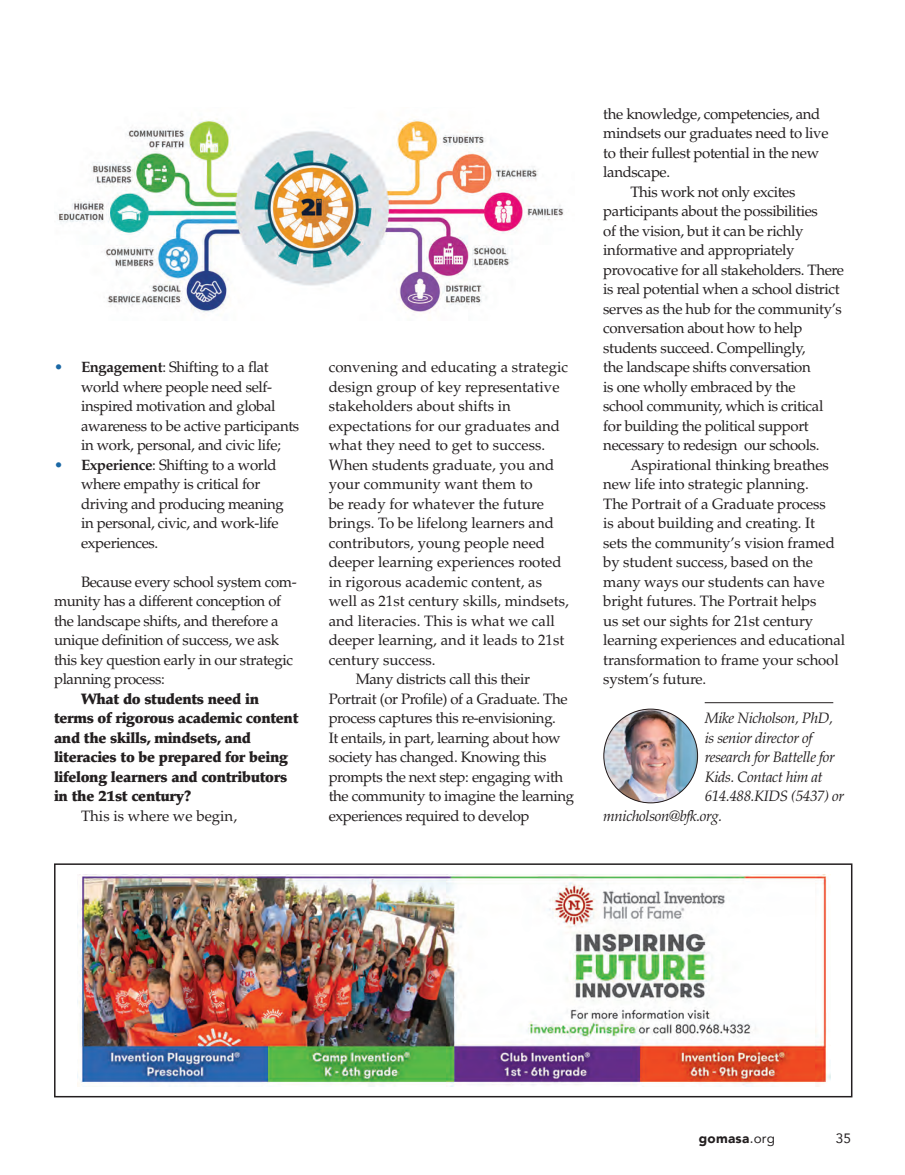
<style>
.page{position:relative;width:905px;height:1175px;background:#fff}
.page>*{position:absolute;margin:0;border:0;box-sizing:border-box;transform-origin:0 0}
.t1{font:15px/19.5px "Palatino";letter-spacing:-.025em;color:#231f20}
.t2{font:15px/19.5px "Palatino";color:#231f20}
.t3{font:900 15px/19.5px "Palatino";letter-spacing:-.025em;color:#231f20}
.t4{font:italic 15px "Palatino";letter-spacing:-.025em;color:#231f20}
.t5{font:900 13.5px "Avenir";letter-spacing:.02em;color:#231f20}
.t6{font:13.5px "Avenir";color:#231f20}
.s1{color:#1a68a5}
.s2{font-weight:700}
.s3{font-weight:400}
</style>
<div class="page">
<hr style="left:704px;top:702px;width:129px;height:1px;background:#231f20">
<img style="left:603px;top:709px;width:94px;height:94px;border-radius:47px">
<img style="left:77px;top:875px;width:753px;height:211px">
<div style="left:54px;top:863px;width:798px;height:234px;border:2px solid #231f20"></div>
<img style="left:57px;top:118px;width:507px;height:194px">
<p class="t1" style="left:81px;top:357px;width:220px;text-indent:-27px"><span class="s1">•</span> <span class="s2">Engagement</span>: Shifting to a flat world where people need self&shy;inspired motivation and global awareness to be active participants in work, personal, and civic life;</p>
<p class="t1" style="left:81px;top:455px;width:204px;text-indent:-27px"><span class="s1">•</span> <span class="s2">Experience</span>: Shifting to a world where empathy is critical for driving and producing meaning in personal, civic, and work-life experiences.</p>
<p class="t1" style="left:54px;top:572px;width:244px;text-indent:27px">Because every school system com&shy;munity has a different conception of the landscape shifts, and therefore a unique definition of success, we ask this key question early in our strategic planning process:</p>
<p class="t3" style="left:54px;top:689px;width:246px;text-indent:27px">What do students need in terms of rigorous academic content and the skills, mindsets, and literacies to be prepared for being lifelong learners and contributors in the 21st century?</p>
<p class="t2" style="left:81px;top:806px;width:157px">This is where we begin,</p>
<p class="t2" style="left:328px;top:357px;width:242px">convening and educating a strategic design group of key representative stakeholders about shifts in expectations for our graduates and what they need to get to success.<br>When students graduate, you and your community want them to<br>be ready for whatever the future brings. To be lifelong learners and contributors, young people need deeper learning experiences rooted in rigorous academic content, as well as 21st century skills, mindsets, and literacies. This is what we call deeper learning, and it leads to 21st century success.</p>
<p class="t1" style="left:328px;top:669px;width:247px;text-indent:27px">Many districts call this their Portrait (or Profile) of a Graduate. The process captures this re-envisioning.<br>It entails, in part, learning about how society has changed. Knowing this prompts the next step: engaging with the community to imagine the learning experiences required to develop</p>
<p class="t1" style="left:603px;top:104px;width:227px">the knowledge, competencies, and mindsets our graduates need to live to their fullest potential in the new landscape.</p>
<p class="t1" style="left:603px;top:182px;width:242px;text-indent:27px">This work not only excites participants about the possibilities<br>of the vision, but it can be richly informative and appropriately provocative for all stakeholders. There is real potential when a school district serves as the hub for the community’s conversation about how to help students succeed. Compellingly,<br>the landscape shifts conversation<br>is one wholly embraced by the<br>school community, which is critical for building the political support necessary to redesign our schools.</p>
<p class="t1" style="left:603px;top:455px;width:243px;text-indent:27px">Aspirational thinking breathes new life into strategic planning.<br>The Portrait of a Graduate process<br>is about building and creating. It<br>sets the community’s vision framed by student success, based on the many ways our students can have bright futures. The Portrait helps<br>us set our sights for 21st century learning experiences and educational transformation to frame your school system’s future.</p>
<p class="t4" style="left:704px;top:709px;width:130px">Mike Nicholson, PhD,</p>
<p class="t4" style="left:704px;top:729px;width:109px">is senior director of</p>
<p class="t4" style="left:704px;top:748px;width:132px">research for Battelle for</p>
<p class="t4" style="left:704px;top:768px;width:120px">Kids. Contact him at</p>
<p class="t4" style="left:704px;top:787px;width:141px">614.488.KIDS (5437) or</p>
<p class="t4" style="left:603px;top:807px;width:120px">mnicholson@bfk.org.</p>
<p class="t5" style="left:698px;top:1127px;width:78px">gomasa<span class="s3">.org</span></p>
<p class="t6" style="left:835px;top:1127px;width:17px">35</p>
</div>
